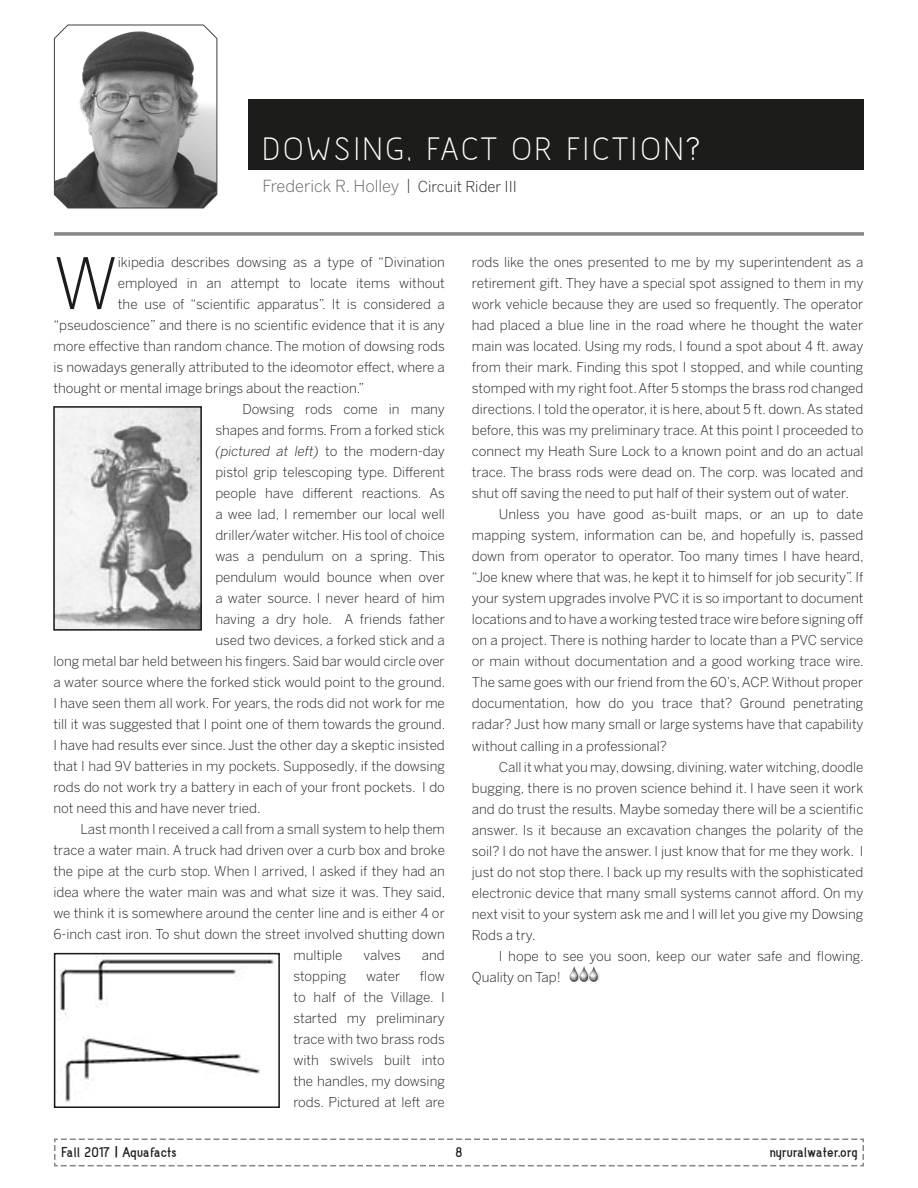
<style>
.page{position:relative;width:918px;height:1188px;background:#fff}
.page>*{position:absolute;margin:0;border:0;box-sizing:border-box;transform-origin:0 0}
.t1{font:300 70.2px "Benton Sans";color:#1c1c1a}
.t2{font:40.5px "Acid";letter-spacing:.06em;color:#fff}
.t3{font:700 18px "Acid";letter-spacing:-.015em;color:#1c1c1a}
.t4{font:300 16.5px "Benton Sans";color:#5e5f5f}
.t5{font:300 13.5px/21px "Benton Sans";color:#1c1c1a;text-align:justify}
.t6{font:italic 300 13.5px "Benton Sans";color:#1c1c1a}
.s1{font-size:15px;color:#1c1c1a}
.s2{font-style:normal}
.s3{font-family:"Benton Sans";font-weight:500;font-size:12px}
</style>
<div class="page">
<svg style="left:54px;top:1138px;width:810px;height:29px"></svg>
<div style="left:248px;top:99px;width:616px;height:71px;background:#1c1c1a"></div>
<svg style="left:54px;top:24px;width:164px;height:185px"></svg>
<img style="left:569px;top:967px;width:31px;height:15px">
<hr style="left:54px;top:232px;width:810px;height:3px;background:#878788">
<img style="left:56px;top:409px;width:143px;height:219px">
<div style="left:53px;top:406px;width:149px;height:225px;border:2px solid #1c1c1a"></div>
<img style="left:57px;top:956px;width:217px;height:148px">
<div style="left:54px;top:953px;width:226px;height:155px;border:2px solid #1c1c1a"></div>
<h2 class="t2" style="left:263px;top:134px;width:440px">DOWSING, FACT OR FICTION?</h2>
<p class="t4" style="left:263px;top:176px;width:256px">Frederick R. Holley <span class="s1">| Circuit Rider III</span></p>
<h1 class="t1" style="left:53px;top:242px;width:66px">W</h1>
<p class="t5" style="left:118px;top:252px;width:328px">ikipedia describes dowsing as a type of “Divination</p>
<p class="t5" style="left:118px;top:273px;width:329px">employed in an attempt to locate items without</p>
<p class="t5" style="left:118px;top:294px;width:329px">the use of “scientific apparatus”. It is considered a</p>
<p class="t5" style="left:53px;top:315px;width:393px">“pseudoscience” and there is no scientific evidence that it is any</p>
<p class="t5" style="left:53px;top:336px;width:393px">more effective than random chance. The motion of dowsing rods</p>
<p class="t5" style="left:53px;top:357px;width:393px">is nowadays generally attributed to the ideomotor effect, where a</p>
<p class="t5" style="left:53px;top:378px;width:312px">thought or mental image brings about the reaction.”</p>
<p class="t5" style="left:242px;top:399px;width:204px">Dowsing rods come in many</p>
<p class="t5" style="left:215px;top:420px;width:231px">shapes and forms. From a forked stick</p>
<p class="t6" style="left:215px;top:443px;width:231px">(pictured at left) <span class="s2">to the modern-day</span></p>
<p class="t5" style="left:215px;top:462px;width:231px">pistol grip telescoping type. Different</p>
<p class="t5" style="left:215px;top:483px;width:231px">people have different reactions. As</p>
<p class="t5" style="left:215px;top:504px;width:231px">a wee lad, I remember our local well</p>
<p class="t5" style="left:215px;top:525px;width:231px">driller/water witcher. His tool of choice</p>
<p class="t5" style="left:215px;top:546px;width:231px">was a pendulum on a spring. This</p>
<p class="t5" style="left:215px;top:567px;width:231px">pendulum would bounce when over</p>
<p class="t5" style="left:215px;top:588px;width:231px">a water source. I never heard of him</p>
<p class="t5" style="left:215px;top:609px;width:231px">having a dry hole. A friends father</p>
<p class="t5" style="left:215px;top:630px;width:231px">used two devices, a forked stick and a</p>
<p class="t5" style="left:53px;top:651px;width:393px">long metal bar held between his fingers. Said bar would circle over</p>
<p class="t5" style="left:53px;top:672px;width:393px">a water source where the forked stick would point to the ground.</p>
<p class="t5" style="left:53px;top:693px;width:393px">I have seen them all work. For years, the rods did not work for me</p>
<p class="t5" style="left:53px;top:714px;width:393px">till it was suggested that I point one of them towards the ground.</p>
<p class="t5" style="left:53px;top:735px;width:393px">I have had results ever since. Just the other day a skeptic insisted</p>
<p class="t5" style="left:53px;top:756px;width:393px">that I had 9V batteries in my pockets. Supposedly, if the dowsing</p>
<p class="t5" style="left:53px;top:777px;width:393px">rods do not work try a battery in each of your front pockets. I do</p>
<p class="t5" style="left:53px;top:798px;width:209px">not need this and have never tried.</p>
<p class="t5" style="left:80px;top:819px;width:366px">Last month I received a call from a small system to help them</p>
<p class="t5" style="left:53px;top:840px;width:393px">trace a water main. A truck had driven over a curb box and broke</p>
<p class="t5" style="left:53px;top:861px;width:393px">the pipe at the curb stop. When I arrived, I asked if they had an</p>
<p class="t5" style="left:53px;top:882px;width:393px">idea where the water main was and what size it was. They said,</p>
<p class="t5" style="left:53px;top:903px;width:393px">we think it is somewhere around the center line and is either 4 or</p>
<p class="t5" style="left:53px;top:924px;width:393px">6-inch cast iron. To shut down the street involved shutting down</p>
<p class="t5" style="left:293px;top:945px;width:51px">multiple</p>
<p class="t5" style="left:364px;top:945px;width:39px">valves</p>
<p class="t5" style="left:422px;top:945px;width:24px">and</p>
<p class="t5" style="left:293px;top:966px;width:55px">stopping</p>
<p class="t5" style="left:366px;top:966px;width:36px">water</p>
<p class="t5" style="left:293px;top:966px;width:153px;text-indent:127px">flow to half of the Village. I started my preliminary trace with two brass rods with swivels built into the handles, my dowsing rods. Pictured at left are</p>
<p class="t5" style="left:472px;top:252px;width:393px">rods like the ones presented to me by my superintendent as a retirement gift. They have a special spot assigned to them in my work vehicle because they are used so frequently. The operator had placed a blue line in the road where he thought the water main was located. Using my rods, I found a spot about 4 ft. away from their mark. Finding this spot I stopped, and while counting stomped with my right foot. After 5 stomps the brass rod changed directions. I told the operator, it is here, about 5 ft. down. As stated before, this was my preliminary trace. At this point I proceeded to connect my Heath Sure Lock to a known point and do an actual trace. The brass rods were dead on. The corp. was located and shut off saving the need to put half of their system out of water.</p>
<p class="t5" style="left:472px;top:504px;width:393px;text-indent:27px">Unless you have good as-built maps, or an up to date mapping system, information can be, and hopefully is, passed down from operator to operator. Too many times I have heard, “Joe knew where that was, he kept it to himself for job security”. If your system upgrades involve PVC it is so important to document locations and to have a working tested trace wire before signing off on a project. There is nothing harder to locate than a PVC service or main without documentation and a good working trace wire.<br>The same goes with our friend from the 60’s, ACP. Without proper documentation, how do you trace that? Ground penetrating radar? Just how many small or large systems have that capability without calling in a professional?</p>
<p class="t5" style="left:472px;top:756px;width:393px;text-indent:27px">Call it what you may, dowsing, divining, water witching, doodle bugging, there is no proven science behind it. I have seen it work and do trust the results. Maybe someday there will be a scientific answer. Is it because an excavation changes the polarity of the soil? I do not have the answer. I just know that for me they work. I just do not stop there. I back up my results with the sophisticated electronic device that many small systems cannot afford. On my next visit to your system ask me and I will let you give my Dowsing Rods a try.</p>
<p class="t5" style="left:472px;top:945px;width:393px;text-indent:27px">I hope to see you soon, keep our water safe and flowing.<br>Quality on Tap!</p>
<h3 class="t3" style="left:62px;top:1145px;width:117px">Fall 2017 <span class="s3">|</span> Aquafacts</h3>
<h3 class="t3" style="left:455px;top:1145px;width:9px">8</h3>
<h3 class="t3" style="left:769px;top:1145px;width:90px">nyruralwater.org</h3>
</div>
